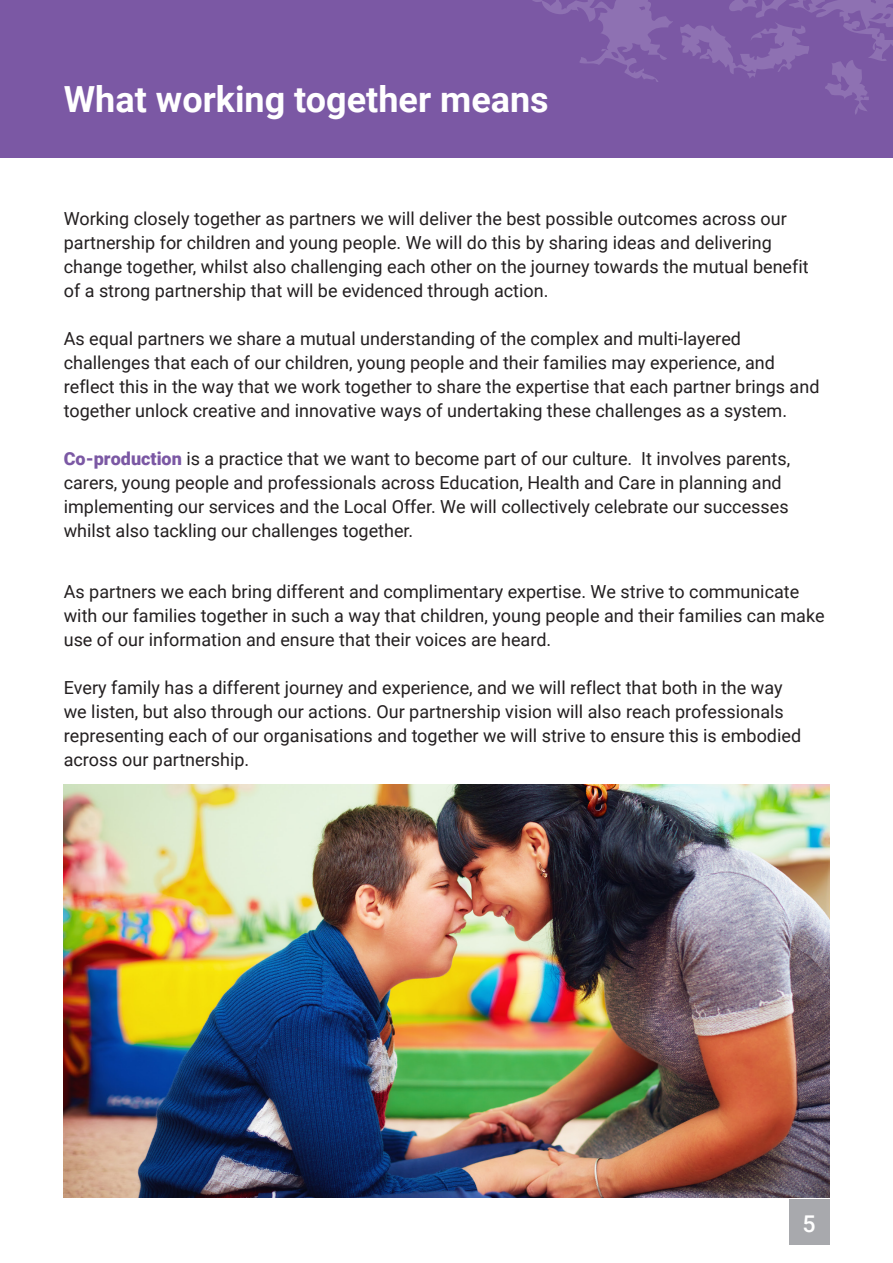
<style>
.page{position:relative;width:893px;height:1263px;background:#fff}
.page>*{position:absolute;margin:0;border:0;box-sizing:border-box;transform-origin:0 0}
.main_heading{font:700 36px "Roboto";color:#fff}
.base_style{font:500 23.1px "Roboto";color:#fff}
._12pt_body_text{font:18px/24px "Roboto";color:#231f20}
.s1{font-weight:900;color:#7b58a4}
</style>
<div class="page">
<div style="left:0;top:0;width:893px;height:158px;background:#7b58a4"></div>
<svg style="left:825px;top:82px;width:44px;height:33px"></svg>
<svg style="left:532px;top:0;width:361px;height:82px"></svg>
<div style="left:789px;top:1199px;width:40px;height:45px;background:#a8a9ad"></div>
<img style="left:64px;top:784px;width:765px;height:413px">
<p class="main_heading" style="left:64px;top:74px;width:486px">What working together means</p>
<p class="_12pt_body_text" style="left:64px;top:206px;width:746px">Working closely together as partners we will deliver the best possible outcomes across our partnership for children and young people. We will do this by sharing ideas and delivering change together, whilst also challenging each other on the journey towards the mutual benefit of a strong partnership that will be evidenced through action.</p>
<p class="_12pt_body_text" style="left:64px;top:326px;width:757px">As equal partners we share a mutual understanding of the complex and multi-layered challenges that each of our children, young people and their families may experience, and reflect this in the way that we work together to share the expertise that each partner brings and together unlock creative and innovative ways of undertaking these challenges as a system.</p>
<p class="_12pt_body_text" style="left:64px;top:446px;width:728px"><span class="s1">Co-production</span> is a practice that we want to become part of our culture. It involves parents, carers, young people and professionals across Education, Health and Care in planning and implementing our services and the Local Offer. We will collectively celebrate our successes whilst also tackling our challenges together.</p>
<p class="_12pt_body_text" style="left:64px;top:579px;width:762px">As partners we each bring different and complimentary expertise. We strive to communicate with our families together in such a way that children, young people and their families can make use of our information and ensure that their voices are heard.</p>
<p class="_12pt_body_text" style="left:64px;top:675px;width:739px">Every family has a different journey and experience, and we will reflect that both in the way we listen, but also through our actions. Our partnership vision will also reach professionals representing each of our organisations and together we will strive to ensure this is embodied across our partnership.</p>
<p class="base_style" style="left:802px;top:1207px;width:15px">5</p>
</div>
